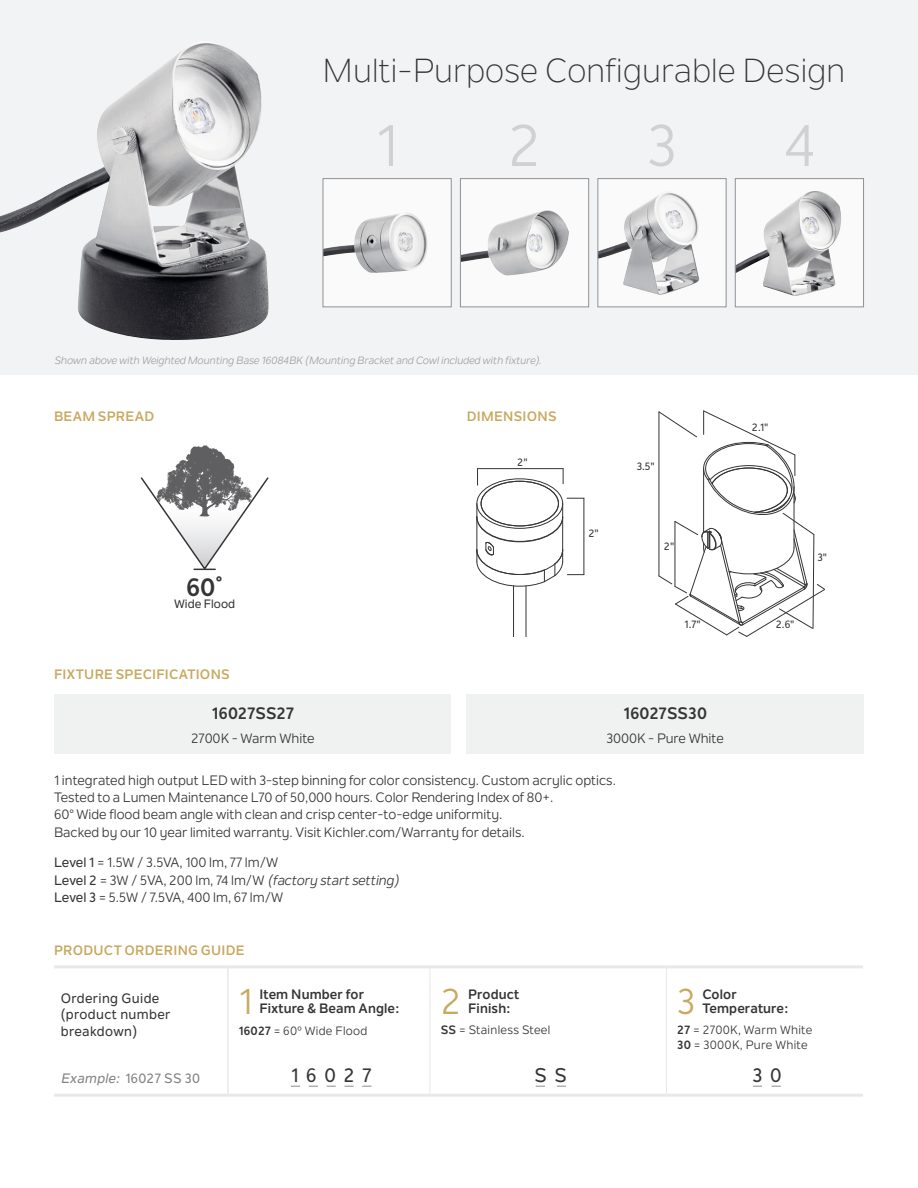
<style>
.page{position:relative;width:918px;height:1188px;background:#fff}
.page>*{position:absolute;margin:0;border:0;box-sizing:border-box;transform-origin:0 0}
.t1{font:58.8px "Nolan Next";color:#d0d1d2}
.t2{font:36px "Nolan Next";color:#c8a960}
.t3{font:33px "Nolan Next";letter-spacing:.005em;color:#353537}
.t4{font:700 25.2px "Nolan Next";color:#353537}
.t5{font:500 19.5px "Nolan Next";letter-spacing:.4em;color:#353537}
.t6{font:700 16.5px "Nolan Next";letter-spacing:.005em;color:#353537}
.t7{font:13.5px/17.2px "Nolan Next";color:#353537}
.t8{font:700 13.5px/14.7px "Nolan Next";letter-spacing:.01em;color:#353537}
.t9{font:700 13.5px "Nolan Next";letter-spacing:.02em;color:#c8a960}
.t10{font:italic 13.5px "Nolan Next";color:#353537}
.t11{font:500 13.5px/16.5px "Nolan Next";letter-spacing:.025em;color:#353537}
.t12{font:500 13.5px "Nolan Next";letter-spacing:.025em;color:#828386}
.t13{font:12px "Nolan Next";letter-spacing:.025em;color:#353537}
.t14{font:500 12px "Nolan Next";color:#353537}
.t15{font:500 10.65px "Nolan Next";color:#353537}
.t16{font:italic 10.5px "Nolan Next";color:#a0a1a4}
.s1{font-weight:500}
.s2{font-weight:500;font-style:normal}
.s3{font-style:normal}
.s4{font-weight:700}
.s5{font-style:italic}
</style>
<div class="page">
<div style="left:0;top:0;width:918px;height:375px;background:#f2f3f4"></div>
<img style="left:0;top:43px;width:269px;height:297px">
<div style="left:323px;top:179px;width:128px;height:128px;background:#fafafa"></div>
<img style="left:325px;top:213px;width:103px;height:60px">
<div style="left:323px;top:178px;width:129px;height:129px;border:1px solid #909193"></div>
<div style="left:460px;top:179px;width:129px;height:128px;background:#fafafa"></div>
<img style="left:462px;top:210px;width:107px;height:66px">
<div style="left:460px;top:178px;width:129px;height:129px;border:1px solid #909193"></div>
<div style="left:598px;top:179px;width:128px;height:128px;background:#fafafa"></div>
<img style="left:599px;top:193px;width:101px;height:102px">
<div style="left:597px;top:178px;width:129px;height:129px;border:1px solid #909193"></div>
<div style="left:735px;top:179px;width:129px;height:128px;background:#fafafa"></div>
<img style="left:737px;top:191px;width:104px;height:105px">
<div style="left:735px;top:178px;width:129px;height:129px;border:1px solid #909193"></div>
<hr style="left:54px;top:965px;width:174px;height:3px;background:#e7e8e9">
<hr style="left:228px;top:965px;width:202px;height:3px;background:#e7e8e9">
<hr style="left:430px;top:965px;width:236px;height:3px;background:#e7e8e9">
<hr style="left:666px;top:965px;width:197px;height:3px;background:#e7e8e9">
<hr style="left:54px;top:1094px;width:174px;height:3px;background:#e7e8e9">
<hr style="left:228px;top:1094px;width:202px;height:3px;background:#e7e8e9">
<hr style="left:430px;top:1094px;width:236px;height:3px;background:#e7e8e9">
<hr style="left:666px;top:1094px;width:197px;height:3px;background:#e7e8e9">
<hr style="left:227px;top:968px;width:2px;height:93px;background:#e7e8e9">
<hr style="left:227px;top:1061px;width:2px;height:33px;background:#e7e8e9">
<hr style="left:430px;top:968px;width:1px;height:93px;background:#e7e8e9">
<hr style="left:666px;top:968px;width:1px;height:93px;background:#e7e8e9">
<hr style="left:430px;top:1061px;width:1px;height:33px;background:#e7e8e9">
<hr style="left:666px;top:1061px;width:1px;height:33px;background:#e7e8e9">
<hr style="left:526px;top:586px;width:1px;height:51px;background:#353537">
<hr style="left:513px;top:586px;width:1px;height:51px;background:#353537">
<svg style="left:477px;top:469px;width:1px;height:16px"></svg>
<hr style="left:478px;top:468px;width:85px;height:1px;background:#353537">
<svg style="left:563px;top:469px;width:1px;height:15px"></svg>
<hr style="left:584px;top:498px;width:1px;height:77px;background:#353537">
<svg style="left:476px;top:498px;width:108px;height:89px"></svg>
<svg style="left:659px;top:411px;width:166px;height:226px"></svg>
<svg style="left:140px;top:445px;width:129px;height:126px"></svg>
<div style="left:467px;top:695px;width:397px;height:59px;background:#f0f1f1"></div>
<div style="left:54px;top:695px;width:397px;height:59px;background:#f0f1f1"></div>
<p class="t3" style="left:322px;top:51px;width:524px">Multi-Purpose Configurable Design</p>
<p class="t1" style="left:376px;top:110px;width:24px">1</p>
<p class="t1" style="left:508px;top:110px;width:35px">2</p>
<p class="t1" style="left:647px;top:110px;width:31px">3</p>
<p class="t1" style="left:783px;top:110px;width:33px">4</p>
<p class="t16" style="left:54px;top:354px;width:489px">Shown above with Weighted Mounting Base 16084BK (Mounting Bracket and Cowl included with fixture).</p>
<p class="t9" style="left:54px;top:408px;width:102px">BEAM SPREAD</p>
<p class="t9" style="left:467px;top:408px;width:91px">DIMENSIONS</p>
<p class="t15" style="left:517px;top:456px;width:12px">2"</p>
<p class="t15" style="left:637px;top:459px;width:19px">3.5"</p>
<p class="t15" style="left:752px;top:421px;width:18px">2.1"</p>
<p class="t4" style="left:186px;top:571px;width:38px">60˚</p>
<p class="t14" style="left:174px;top:597px;width:63px">Wide Flood</p>
<p class="t15" style="left:588px;top:527px;width:12px">2"</p>
<p class="t15" style="left:664px;top:540px;width:12px">2"</p>
<p class="t15" style="left:685px;top:618px;width:18px">1.7"</p>
<p class="t15" style="left:776px;top:618px;width:20px">2.6"</p>
<p class="t9" style="left:54px;top:666px;width:177px">FIXTURE SPECIFICATIONS</p>
<p class="t6" style="left:212px;top:703px;width:84px">16027SS27</p>
<p class="t7" style="left:191px;top:729px;width:125px">2700K - Warm White</p>
<p class="t7" style="left:54px;top:771px;width:563px">1 integrated high output LED with 3-step binning for color consistency. Custom acrylic optics.<br>Tested to a Lumen Maintenance L70 of 50,000 hours. Color Rendering Index of 80+.<br>60° Wide flood beam angle with clean and crisp center-to-edge uniformity.<br>Backed by our 10 year limited warranty. Visit Kichler.com/Warranty for details.</p>
<p class="t7" style="left:54px;top:854px;width:226px"><span class="s1">Level 1</span> = 1.5W / 3.5VA, 100 lm, 77 lm/W</p>
<p class="t10" style="left:54px;top:872px;width:346px"><span class="s2">Level 2</span> <span class="s3">= 3W / 5VA, 200 lm, 74 lm/W</span> (factory start setting)</p>
<p class="t7" style="left:54px;top:888px;width:231px"><span class="s1">Level 3</span> = 5.5W / 7.5VA, 400 lm, 67 lm/W</p>
<p class="t6" style="left:623px;top:703px;width:85px">16027SS30</p>
<p class="t7" style="left:606px;top:729px;width:119px">3000K - Pure White</p>
<p class="t9" style="left:54px;top:942px;width:192px">PRODUCT ORDERING GUIDE</p>
<p class="t15" style="left:817px;top:551px;width:11px">3"</p>
<p class="t11" style="left:61px;top:990px;width:111px">Ordering Guide (product number breakdown)</p>
<p class="t2" style="left:239px;top:979px;width:16px">1</p>
<p class="t8" style="left:259px;top:986px;width:141px">Item Number for<br>Fixture &amp; Beam Angle:</p>
<p class="t13" style="left:239px;top:1023px;width:130px"><span class="s4">16027</span> = 60º Wide Flood</p>
<p class="t2" style="left:441px;top:979px;width:22px">2</p>
<p class="t8" style="left:468px;top:986px;width:53px">Product<br>Finish:</p>
<p class="t13" style="left:441px;top:1023px;width:111px"><span class="s4">SS</span> = Stainless Steel</p>
<p class="t2" style="left:677px;top:979px;width:20px">3</p>
<p class="t8" style="left:702px;top:986px;width:87px">Color<br>Temperature:</p>
<p class="t13" style="left:677px;top:1023px;width:137px"><span class="s4">27</span> = 2700K, Warm White</p>
<p class="t13" style="left:677px;top:1038px;width:132px"><span class="s4">30</span> = 3000K, Pure White</p>
<p class="t12" style="left:61px;top:1070px;width:141px"><span class="s5">Example:</span> 16027 SS 30</p>
<p class="t5" style="left:291px;top:1064px;width:82px">16027</p>
<p class="t5" style="left:534px;top:1064px;width:34px">S S</p>
<p class="t5" style="left:752px;top:1064px;width:31px">3 0</p>
</div>
